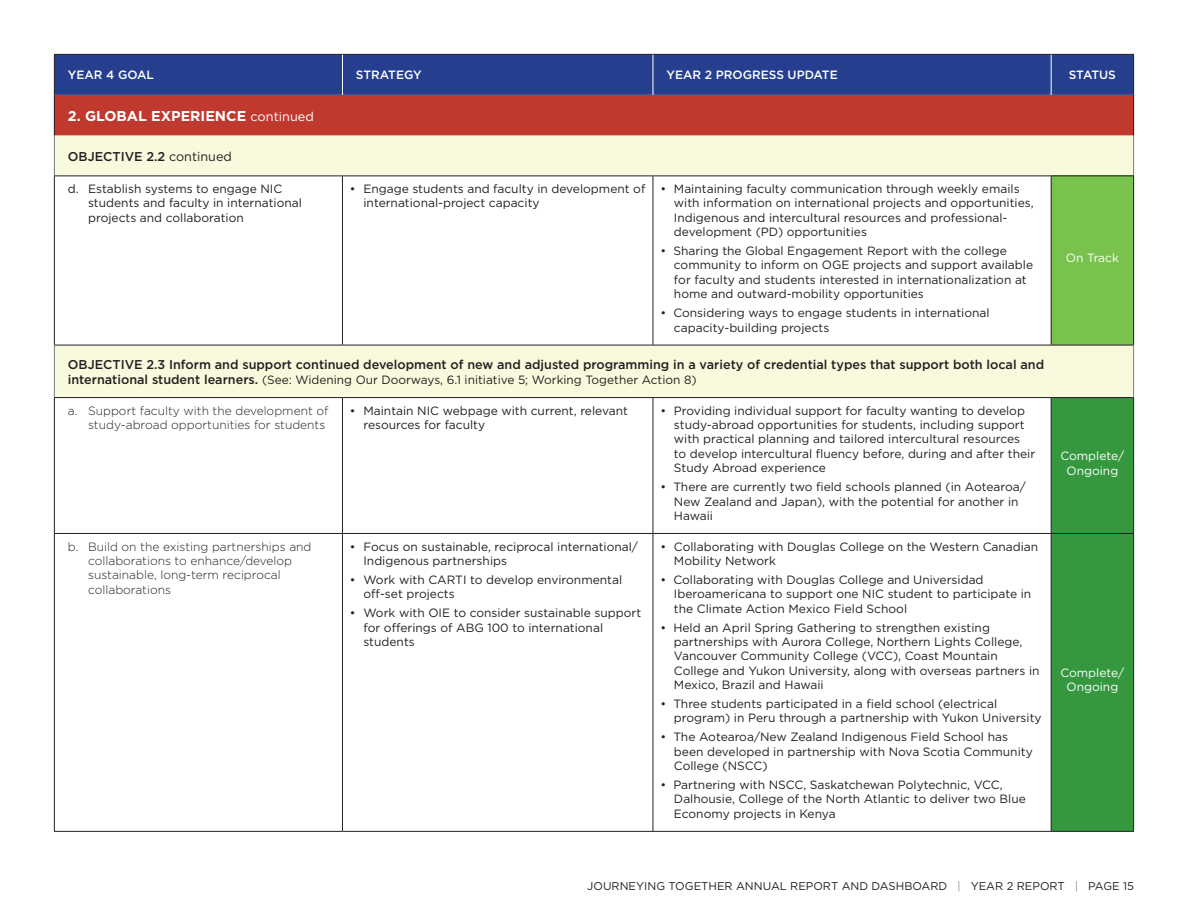
<style>
.page{position:relative;width:1188px;height:918px;background:#fff}
.page>*{position:absolute;margin:0;border:0;box-sizing:border-box;transform-origin:0 0}
.t1{font:700 14.25px "Gotham";color:#fff}
.t2{font:500 12.75px "Gotham";color:#231f20}
.Bullet_indent{font:12px/14.4px "Gotham";color:#231f20}
.No_indent{font:12px/14.4px "Gotham";color:#231f20}
.No_indent-2{font:300 12px/14.4px "Gotham";color:#231f20;text-align:right}
.t3{font:500 12px "Gotham";color:#fff}
.t4{font:12px/14.4px "Gotham";color:#fff;text-align:center}
.t5{font:11.25px "Gotham";color:#231f20}
.s1{font-weight:400;font-size:12.75px}
.s2{font-weight:400}
.s3{font-weight:500;font-size:12.75px}
.s4{font-weight:200}
</style>
<div class="page">
<div style="left:55px;top:55px;width:1078px;height:40px;background:#253f8e"></div>
<div style="left:54px;top:95px;width:1080px;height:40px;background:#c0392f"></div>
<svg style="left:55px;top:135px;width:1078px;height:262px"></svg>
<div style="left:1051px;top:176px;width:83px;height:169px;background:#7ac24e"></div>
<div style="left:1052px;top:398px;width:81px;height:433px;background:#35983f"></div>
<hr style="left:54px;top:176px;width:1px;height:169px;background:#231f20">
<hr style="left:342px;top:176px;width:1px;height:169px;background:#231f20">
<hr style="left:653px;top:176px;width:1px;height:169px;background:#231f20">
<hr style="left:1051px;top:176px;width:1px;height:169px;background:#231f20">
<hr style="left:1133px;top:176px;width:1px;height:169px;background:#231f20">
<hr style="left:54px;top:345px;width:288px;height:1px;background:#231f20">
<hr style="left:342px;top:345px;width:311px;height:1px;background:#231f20">
<hr style="left:653px;top:345px;width:398px;height:1px;background:#231f20">
<hr style="left:1051px;top:345px;width:83px;height:1px;background:#231f20">
<hr style="left:54px;top:398px;width:1px;height:135px;background:#231f20">
<hr style="left:342px;top:398px;width:1px;height:135px;background:#231f20">
<hr style="left:653px;top:398px;width:1px;height:135px;background:#231f20">
<hr style="left:1051px;top:397px;width:83px;height:1px;background:#231f20">
<hr style="left:1051px;top:398px;width:1px;height:135px;background:#231f20">
<hr style="left:1133px;top:398px;width:1px;height:135px;background:#231f20">
<hr style="left:54px;top:533px;width:288px;height:1px;background:#231f20">
<hr style="left:54px;top:534px;width:1px;height:297px;background:#231f20">
<hr style="left:342px;top:533px;width:311px;height:1px;background:#231f20">
<hr style="left:342px;top:534px;width:1px;height:297px;background:#231f20">
<hr style="left:653px;top:533px;width:398px;height:1px;background:#231f20">
<hr style="left:653px;top:534px;width:1px;height:297px;background:#231f20">
<hr style="left:1051px;top:533px;width:83px;height:1px;background:#231f20">
<hr style="left:1051px;top:534px;width:1px;height:297px;background:#231f20">
<hr style="left:1133px;top:534px;width:1px;height:297px;background:#231f20">
<hr style="left:54px;top:831px;width:288px;height:1px;background:#231f20">
<hr style="left:342px;top:831px;width:311px;height:1px;background:#231f20">
<hr style="left:653px;top:831px;width:398px;height:1px;background:#231f20">
<hr style="left:1051px;top:831px;width:83px;height:1px;background:#231f20">
<hr style="left:54px;top:135px;width:1px;height:41px;background:#7a7c7f">
<hr style="left:1133px;top:135px;width:1px;height:41px;background:#7a7c7f">
<hr style="left:54px;top:176px;width:288px;height:1px;background:#231f20">
<hr style="left:342px;top:176px;width:311px;height:1px;background:#231f20">
<hr style="left:653px;top:176px;width:398px;height:1px;background:#231f20">
<hr style="left:1051px;top:176px;width:83px;height:1px;background:#231f20">
<hr style="left:54px;top:95px;width:1px;height:40px;background:#231f20">
<hr style="left:1133px;top:95px;width:1px;height:40px;background:#231f20">
<hr style="left:54px;top:397px;width:288px;height:1px;background:#231f20">
<hr style="left:342px;top:397px;width:311px;height:1px;background:#231f20">
<hr style="left:653px;top:397px;width:398px;height:1px;background:#231f20">
<hr style="left:54px;top:345px;width:1px;height:52px;background:#7a7c7f">
<hr style="left:1133px;top:345px;width:1px;height:52px;background:#7a7c7f">
<hr style="left:54px;top:54px;width:288px;height:1px;background:#231f20">
<hr style="left:54px;top:55px;width:1px;height:40px;background:#231f20">
<hr style="left:342px;top:54px;width:311px;height:1px;background:#231f20">
<hr style="left:653px;top:54px;width:398px;height:1px;background:#231f20">
<hr style="left:1051px;top:54px;width:83px;height:1px;background:#231f20">
<hr style="left:1133px;top:55px;width:1px;height:40px;background:#231f20">
<hr style="left:342px;top:55px;width:1px;height:40px;background:#fff">
<hr style="left:653px;top:55px;width:1px;height:40px;background:#fff">
<hr style="left:1051px;top:55px;width:1px;height:40px;background:#fff">
<p class="t3" style="left:68px;top:67px;width:88px">YEAR 4 GOAL</p>
<p class="t3" style="left:356px;top:67px;width:67px">STRATEGY</p>
<p class="t3" style="left:666px;top:67px;width:173px">YEAR 2 PROGRESS UPDATE</p>
<p class="t3" style="left:1069px;top:67px;width:49px">STATUS</p>
<p class="t1" style="left:68px;top:106px;width:248px">2. GLOBAL EXPERIENCE <span class="s1">continued</span></p>
<p class="t2" style="left:68px;top:148px;width:165px">OBJECTIVE 2.2 <span class="s2">continued</span></p>
<p class="No_indent" style="left:88px;top:181px;width:215px;text-indent:-20px">d. Establish systems to engage NIC students and faculty in international projects and collaboration</p>
<p class="Bullet_indent" style="left:363px;top:181px;width:283px;text-indent:-14px">• Engage students and faculty in development of international-project capacity</p>
<p class="No_indent" style="left:674px;top:181px;width:361px;text-indent:-14px">• Maintaining faculty communication through weekly emails with information on international projects and opportunities, Indigenous and intercultural resources and professional&shy;development (PD) opportunities</p>
<p class="No_indent" style="left:674px;top:243px;width:361px;text-indent:-14px">• Sharing the Global Engagement Report with the college community to inform on OGE projects and support available for faculty and students interested in internationalization at home and outward-mobility opportunities</p>
<p class="No_indent" style="left:674px;top:305px;width:317px;text-indent:-14px">• Considering ways to engage students in international capacity-building projects</p>
<p class="t4" style="left:1066px;top:251px;width:55px">On Track</p>
<p class="t2" style="left:68px;top:356px;width:978px">OBJECTIVE 2.3 Inform and support continued development of new and adjusted programming in a variety of credential types that support both local and</p>
<p class="Bullet_indent" style="left:68px;top:372px;width:630px"><span class="s3">international student learners.</span> (See: Widening Our Doorways, 6.1 initiative 5; Working Together Action 8)</p>
<p class="No_indent-2" style="left:68px;top:403px;width:262px">a. Support faculty with the development of study-abroad opportunities for students</p>
<p class="Bullet_indent" style="left:363px;top:403px;width:266px;text-indent:-14px">• Maintain NIC webpage with current, relevant resources for faculty</p>
<p class="Bullet_indent" style="left:674px;top:403px;width:363px;text-indent:-14px">• Providing individual support for faculty wanting to develop study-abroad opportunities for students, including support with practical planning and tailored intercultural resources to develop intercultural fluency before, during and after their Study Abroad experience</p>
<p class="Bullet_indent" style="left:674px;top:479px;width:353px;text-indent:-14px">• There are currently two field schools planned (in Aotearoa/<br>New Zealand and Japan), with the potential for another in<br>Hawaii</p>
<p class="No_indent-2" style="left:88px;top:539px;width:225px;text-align:left;text-indent:-20px">b. Build on the existing partnerships and collaborations to enhance/develop sustainable, long-term reciprocal collaborations</p>
<p class="Bullet_indent" style="left:363px;top:539px;width:276px;text-indent:-14px">• Focus on sustainable, reciprocal international/<br>Indigenous partnerships</p>
<p class="Bullet_indent" style="left:363px;top:572px;width:260px;text-indent:-14px">• Work with CARTI to develop environmental off-set projects</p>
<p class="Bullet_indent" style="left:363px;top:605px;width:279px;text-indent:-14px">• Work with OIE to consider sustainable support for offerings of ABG 100 to international students</p>
<p class="Bullet_indent" style="left:674px;top:539px;width:366px;text-indent:-14px">• Collaborating with Douglas College on the Western Canadian<br>Mobility Network</p>
<p class="Bullet_indent" style="left:674px;top:572px;width:359px;text-indent:-14px">• Collaborating with Douglas College and Universidad<br>Iberoamericana to support one NIC student to participate in the Climate Action Mexico Field School</p>
<p class="Bullet_indent" style="left:674px;top:620px;width:367px;text-indent:-14px">• Held an April Spring Gathering to strengthen existing partnerships with Aurora College, Northern Lights College, Vancouver Community College (VCC), Coast Mountain College and Yukon University, along with overseas partners in Mexico, Brazil and Hawaii</p>
<p class="Bullet_indent" style="left:674px;top:696px;width:369px;text-indent:-14px">• Three students participated in a field school (electrical program) in Peru through a partnership with Yukon University</p>
<p class="Bullet_indent" style="left:674px;top:730px;width:360px;text-indent:-14px">• The Aotearoa/New Zealand Indigenous Field School has been developed in partnership with Nova Scotia Community<br>College (NSCC)</p>
<p class="Bullet_indent" style="left:674px;top:777px;width:354px;text-indent:-14px">• Partnering with NSCC, Saskatchewan Polytechnic, VCC,<br>Dalhousie, College of the North Atlantic to deliver two Blue<br>Economy projects in Kenya</p>
<p class="t4" style="left:1060px;top:448px;width:65px">Complete/<br>Ongoing</p>
<p class="t4" style="left:1060px;top:665px;width:65px">Complete/<br>Ongoing</p>
<p class="t5" style="left:587px;top:879px;width:548px">JOURNEYING TOGETHER ANNUAL REPORT AND DASHBOARD <span class="s4">|</span> YEAR 2 REPORT <span class="s4">|</span> PAGE 15</p>
</div>
